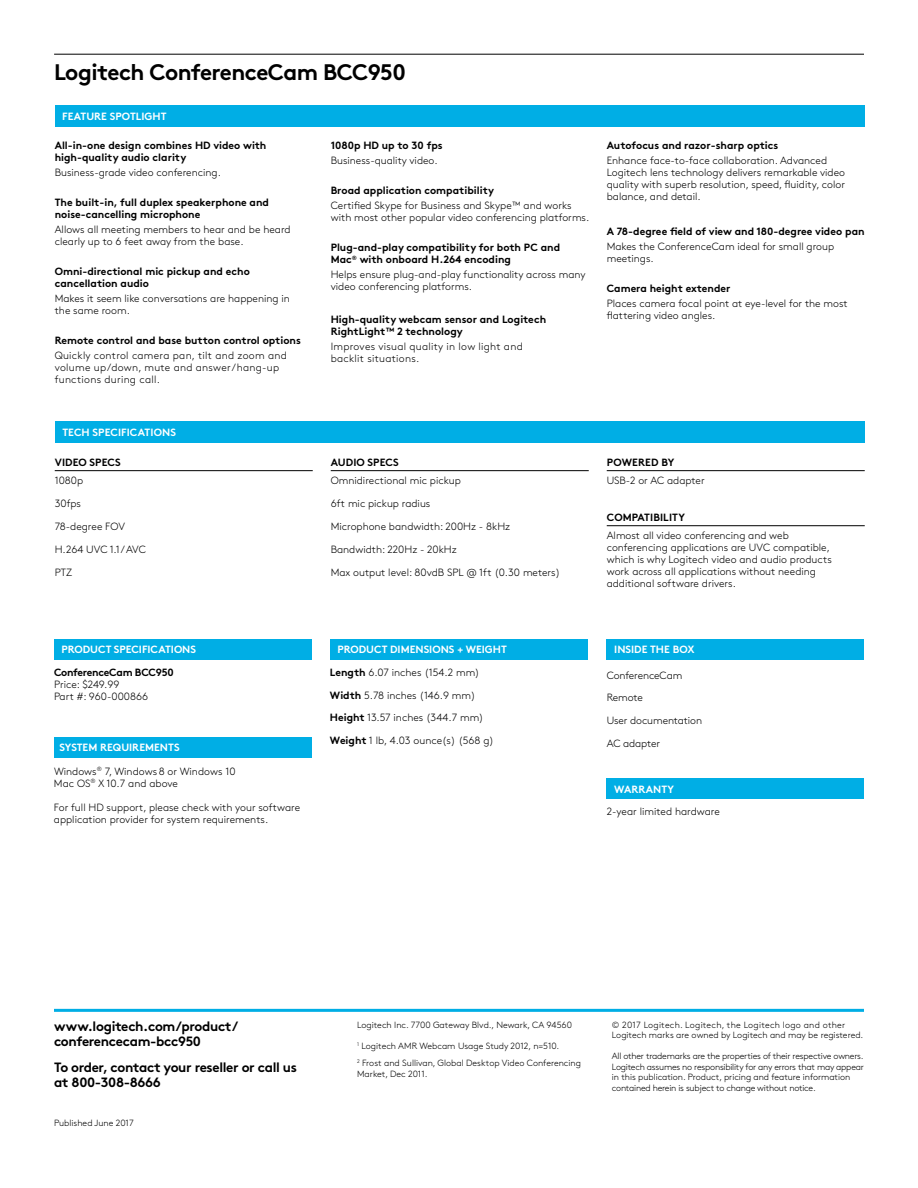
<style>
.page{position:relative;width:918px;height:1188px;background:#fff}
.page>*{position:absolute;margin:0;border:0;box-sizing:border-box;transform-origin:0 0}
.t1{font:700 22.5px "Brown Pro";letter-spacing:-.025em;color:#000}
.t2{font:700 13.5px/15px "Brown Pro";letter-spacing:-.025em;color:#000}
.t3{font:300 10.5px/12px "Brown Pro";color:#000}
.t4{font:700 10.5px/12px "Brown Pro";color:#000}
.t5{font:300 10.5px/12px "Brown Pro";letter-spacing:.025em;color:#000}
.t6{font:700 10.5px "Brown Pro";color:#fff}
.t7{font:700 10.5px "Brown Pro";letter-spacing:-.025em;color:#000}
.t8{font:300 9px/17.2px "Brown Pro";letter-spacing:-.005em;color:#000}
.t9{font:300 9px/10.5px "Brown Pro";letter-spacing:-.025em;color:#000}
.s1{font-weight:700;color:#fff}
.s2{font-weight:700}
</style>
<div class="page">
<hr style="left:54px;top:54px;width:810px;height:1px;background:#000">
<div style="left:54px;top:639px;width:258px;height:20px;background:#00aee5"></div>
<div style="left:54px;top:737px;width:258px;height:20px;background:#00aee5"></div>
<div style="left:330px;top:639px;width:257px;height:20px;background:#00aee5"></div>
<div style="left:607px;top:639px;width:257px;height:20px;background:#00aee5"></div>
<div style="left:607px;top:779px;width:257px;height:20px;background:#00aee5"></div>
<hr style="left:54px;top:1009px;width:810px;height:3px;background:#00aee5">
<hr style="left:55px;top:470px;width:258px;height:1px;background:#000">
<hr style="left:331px;top:470px;width:258px;height:1px;background:#000">
<hr style="left:607px;top:470px;width:258px;height:1px;background:#000">
<hr style="left:607px;top:525px;width:258px;height:1px;background:#000">
<div style="left:55px;top:105px;width:810px;height:22px;background:#00aee5"></div>
<div style="left:55px;top:421px;width:810px;height:22px;background:#00aee5"></div>
<h1 class="t1" style="left:54px;top:54px;width:353px">Logitech ConferenceCam BCC950</h1>
<p class="t6" style="left:62px;top:108px;width:106px">FEATURE SPOTLIGHT</p>
<p class="t4" style="left:55px;top:138px;width:213px">All-in-one design combines HD video with high-quality audio clarity</p>
<p class="t3" style="left:55px;top:166px;width:168px">Business-grade video conferencing.</p>
<p class="t4" style="left:55px;top:195px;width:216px">The built-in, full duplex speakerphone and noise-cancelling microphone</p>
<p class="t3" style="left:55px;top:223px;width:237px">Allows all meeting members to hear and be heard clearly up to 6 feet away from the base.</p>
<p class="t4" style="left:55px;top:264px;width:197px">Omni-directional mic pickup and echo cancellation audio</p>
<p class="t3" style="left:55px;top:292px;width:237px">Makes it seem like conversations are happening in the same room.</p>
<p class="t4" style="left:55px;top:333px;width:248px">Remote control and base button control options</p>
<p class="t5" style="left:55px;top:349px;width:234px">Quickly control camera pan, tilt and zoom and volume up/down, mute and answer/hang-up functions during call.</p>
<p class="t6" style="left:62px;top:424px;width:115px">TECH SPECIFICATIONS</p>
<p class="t4" style="left:55px;top:455px;width:68px">VIDEO SPECS</p>
<p class="t3" style="left:55px;top:469px;width:93px;line-height:22.8px">1080p<br>30fps<br>78-degree FOV<br>H.264 UVC 1.1 / AVC<br>PTZ</p>
<p class="t4" style="left:331px;top:138px;width:114px">1080p HD up to 30 fps</p>
<p class="t3" style="left:331px;top:154px;width:108px">Business-quality video.</p>
<p class="t4" style="left:331px;top:183px;width:165px">Broad application compatibility</p>
<p class="t3" style="left:331px;top:199px;width:260px">Certified Skype for Business and Skype™ and works with most other popular video conferencing platforms.</p>
<p class="t4" style="left:331px;top:240px;width:231px">Plug-and-play compatibility for both PC and<br>Mac<sup>®</sup> with onboard H.264 encoding</p>
<p class="t3" style="left:331px;top:268px;width:256px">Helps ensure plug-and-play functionality across many video conferencing platforms.</p>
<p class="t4" style="left:331px;top:312px;width:217px">High-quality webcam sensor and Logitech<br>RightLight™ 2 technology</p>
<p class="t5" style="left:331px;top:340px;width:194px">Improves visual quality in low light and backlit situations.</p>
<p class="t4" style="left:331px;top:455px;width:70px">AUDIO SPECS</p>
<p class="t3" style="left:331px;top:469px;width:231px;line-height:22.8px">Omnidirectional mic pickup<br>6ft mic pickup radius<br>Microphone bandwidth: 200Hz - 8kHz<br>Bandwidth: 220Hz - 20kHz<br>Max output level: 80vdB SPL @ 1ft (0.30 meters)</p>
<p class="t4" style="left:607px;top:138px;width:173px">Autofocus and razor-sharp optics</p>
<p class="t3" style="left:607px;top:154px;width:240px">Enhance face-to-face collaboration. Advanced Logitech lens technology delivers remarkable video quality with superb resolution, speed, fluidity, color balance, and detail.</p>
<p class="t4" style="left:607px;top:224px;width:259px">A 78-degree field of view and 180-degree video pan</p>
<p class="t3" style="left:607px;top:239px;width:229px">Makes the ConferenceCam ideal for small group meetings.</p>
<p class="t4" style="left:607px;top:281px;width:125px">Camera height extender</p>
<p class="t3" style="left:607px;top:296px;width:243px">Places camera focal point at eye-level for the most flattering video angles.</p>
<p class="t4" style="left:607px;top:455px;width:69px">POWERED BY</p>
<p class="t3" style="left:607px;top:474px;width:99px">USB-2 or AC adapter</p>
<p class="t4" style="left:607px;top:510px;width:80px">COMPATIBILITY</p>
<p class="t3" style="left:607px;top:529px;width:227px">Almost all video conferencing and web conferencing applications are UVC compatible, which is why Logitech video and audio products work across all applications without needing additional software drivers.</p>
<p class="t6" style="left:62px;top:641px;width:136px">PRODUCT SPECIFICATIONS</p>
<p class="t7" style="left:54px;top:663px;width:121px">ConferenceCam BCC950</p>
<p class="t3" style="left:54px;top:677px;width:96px">Price: $249.99<br>Part #: 960-000866</p>
<p class="t6" style="left:59px;top:738px;width:122px">SYSTEM REQUIREMENTS</p>
<p class="t3" style="left:54px;top:764px;width:183px">Windows<sup>®</sup> 7, Windows 8 or Windows 10<br>Mac OS<sup>®</sup> X 10.7 and above</p>
<p class="t3" style="left:54px;top:800px;width:248px">For full HD support, please check with your software application provider for system requirements.</p>
<p class="t3" style="left:330px;top:637px;width:178px;line-height:22.8px;text-indent:8px"><span class="s1">PRODUCT DIMENSIONS + WEIGHT<br></span><span class="s2">Length</span> 6.07 inches (154.2 mm)<br><span class="s2">Width</span> 5.78 inches (146.9 mm)<br><span class="s2">Height</span> 13.57 inches (344.7 mm)<br><span class="s2">Weight</span> 1 lb, 4.03 ounce(s) (568 g)</p>
<p class="t6" style="left:614px;top:641px;width:82px">INSIDE THE BOX</p>
<p class="t3" style="left:607px;top:663px;width:97px;line-height:22.8px">ConferenceCam<br>Remote<br>User documentation<br>AC adapter</p>
<p class="t6" style="left:614px;top:780px;width:61px">WARRANTY</p>
<p class="t3" style="left:607px;top:805px;width:115px">2-year limited hardware</p>
<p class="t2" style="left:54px;top:1017px;width:186px">www.logitech.com/product/ conferencecam-bcc950</p>
<p class="t2" style="left:54px;top:1058px;width:244px">To order, contact your reseller or call us at 800-308-8666</p>
<p class="t8" style="left:54px;top:1114px;width:81px">Published June 2017</p>
<p class="t8" style="left:357px;top:1015px;width:216px">Logitech Inc. 7700 Gateway Blvd., Newark, CA 94560</p>
<p class="t8" style="left:357px;top:1037px;width:225px"><sup>1</sup> Logitech AMR Webcam Usage Study 2012, n=510.<br><sup>2</sup> Frost and Sullivan, Global Desktop Video Conferencing</p>
<p class="t8" style="left:357px;top:1064px;width:72px">Market, Dec 2011.</p>
<p class="t8" style="left:612px;top:1019px;width:253px;line-height:10.5px">© 2017 Logitech. Logitech, the Logitech logo and other<br>Logitech marks are owned by Logitech and may be registered.</p>
<p class="t9" style="left:612px;top:1050px;width:254px">All other trademarks are the properties of their respective owners.<br>Logitech assumes no responsibility for any errors that may appear in this publication. Product, pricing and feature information contained herein is subject to change without notice.</p>
</div>
